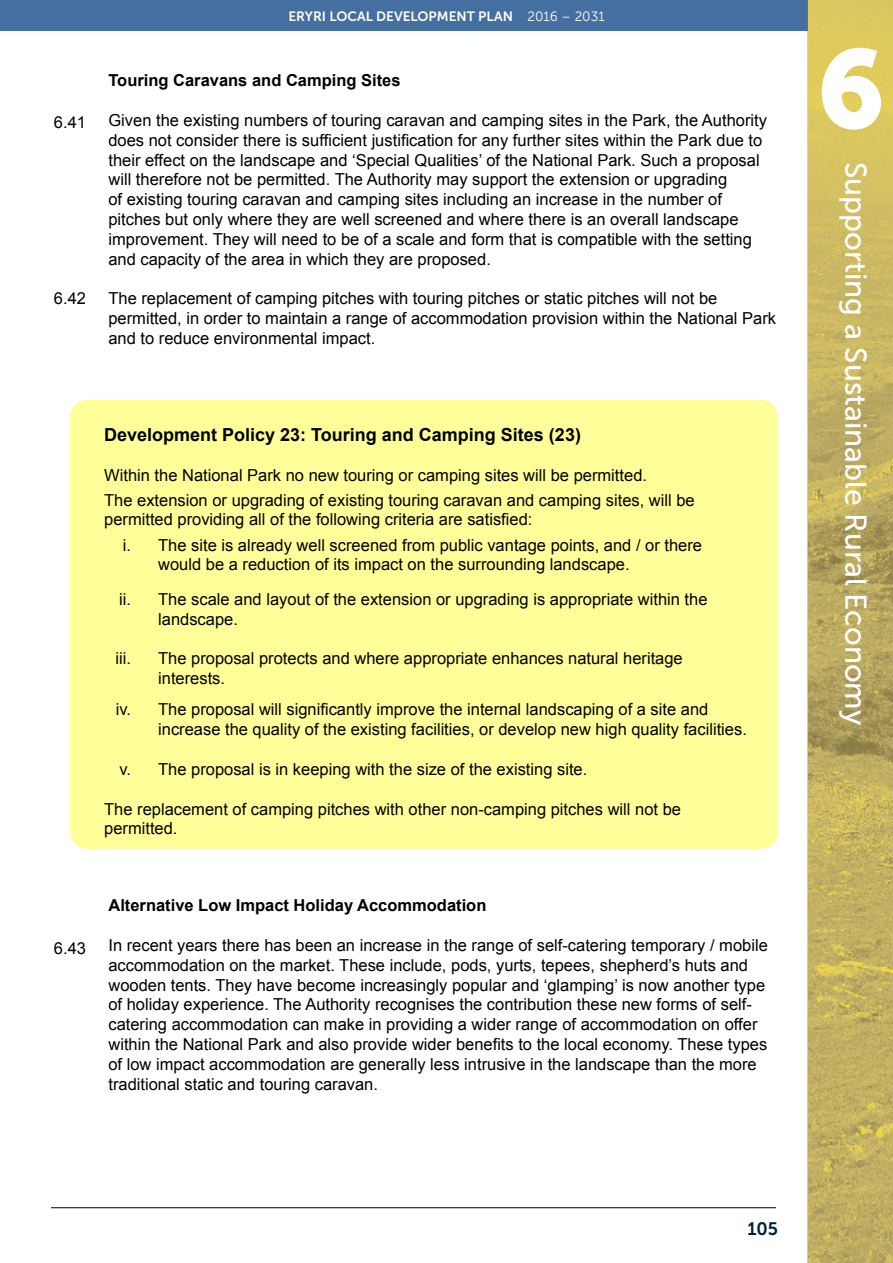
<style>
.page{position:relative;width:893px;height:1263px;background:#fff}
.page>*{position:absolute;margin:0;border:0;box-sizing:border-box;transform-origin:0 0}
.t1{font:111px "Museo Sans 900";color:#fff}
.t2{font:30px "Museo Sans 500";color:#fff}
.t3{font:700 18px "Arial";color:#000}
.t4{font:18px "Museo Sans 700";color:#002539}
.t5{font:16.5px/19.8px "Arial";color:#000}
.t6{font:700 16.5px "Arial";color:#000}
.t7{font:13.5px "Museo Sans 700";color:#fff}
.s1{font-family:"Museo Sans 300"}
</style>
<div class="page">
<div style="left:0;top:0;width:810px;height:31px;background:#456fa0"></div>
<hr style="left:51px;top:1207px;width:725px;height:1px;background:#002539">
<svg style="left:808px;top:0;width:85px;height:1263px;background:#c4b260"></svg>
<div style="left:70px;top:400px;width:708px;height:449px;background:#ff9;border-radius:18px"></div>
<p class="t5" style="left:54px;top:112px;width:34px">6.41</p>
<p class="t5" style="left:54px;top:288px;width:34px">6.42</p>
<p class="t7" style="left:288px;top:9px;width:318px">ERYRI LOCAL DEVELOPMENT PLAN <span class="s1">2016 – 2031</span></p>
<p class="t6" style="left:108px;top:70px;width:294px">Touring Caravans and Camping Sites</p>
<p class="t5" style="left:108px;top:111px;width:660px">Given the existing numbers of touring caravan and camping sites in the Park, the Authority does not consider there is sufficient justification for any further sites within the Park due to their effect on the landscape and ‘Special Qualities’ of the National Park. Such a proposal will therefore not be permitted. The Authority may support the extension or upgrading<br>of existing touring caravan and camping sites including an increase in the number of pitches but only where they are well screened and where there is an overall landscape improvement. They will need to be of a scale and form that is compatible with the setting and capacity of the area in which they are proposed.</p>
<p class="t5" style="left:108px;top:289px;width:669px">The replacement of camping pitches with touring pitches or static pitches will not be permitted, in order to maintain a range of accommodation provision within the National Park and to reduce environmental impact.</p>
<p class="t3" style="left:104px;top:423px;width:478px">Development Policy 23: Touring and Camping Sites (23)</p>
<p class="t5" style="left:104px;top:462px;width:592px;line-height:25px">Within the National Park no new touring or camping sites will be permitted.<br>The extension or upgrading of existing touring caravan and camping sites, will be</p>
<p class="t5" style="left:123px;top:507px;width:581px;line-height:25px;text-indent:-19px">permitted providing all of the following criteria are satisfied:<br>i. The site is already well screened from public vantage points, and / or there</p>
<p class="t5" style="left:119px;top:547px;width:590px;line-height:34.7px;text-indent:39px">would be a reduction of its impact on the surrounding landscape.<br>ii. The scale and layout of the extension or upgrading is appropriate within the</p>
<p class="t5" style="left:158px;top:609px;width:81px">landscape.</p>
<p class="t5" style="left:116px;top:649px;width:17px">iii.</p>
<p class="t5" style="left:158px;top:649px;width:526px">The proposal protects and where appropriate enhances natural heritage interests.</p>
<p class="t5" style="left:158px;top:700px;width:590px;text-indent:-42px">iv. The proposal will significantly improve the internal landscaping of a site and increase the quality of the existing facilities, or develop new high quality facilities.</p>
<p class="t5" style="left:120px;top:759px;width:469px">v. The proposal is in keeping with the size of the existing site.</p>
<p class="t5" style="left:104px;top:799px;width:578px">The replacement of camping pitches with other non-camping pitches will not be permitted.</p>
<p class="t5" style="left:54px;top:938px;width:34px">6.43</p>
<p class="t6" style="left:108px;top:895px;width:380px">Alternative Low Impact Holiday Accommodation</p>
<p class="t5" style="left:108px;top:935px;width:661px">In recent years there has been an increase in the range of self-catering temporary / mobile accommodation on the market. These include, pods, yurts, tepees, shepherd’s huts and wooden tents. They have become increasingly popular and ‘glamping’ is now another type of holiday experience. The Authority recognises the contribution these new forms of self&shy;catering accommodation can make in providing a wider range of accommodation on offer within the National Park and also provide wider benefits to the local economy. These types of low impact accommodation are generally less intrusive in the landscape than the more traditional static and touring caravan.</p>
<h1 class="t1" style="left:817px;top:27px;width:70px">6</h1>
<h2 class="t2" style="left:872px;top:162px;width:565px;rotate:90deg">Supporting a Sustainable Rural Economy</h2>
<p class="t4" style="left:747px;top:1219px;width:32px">105</p>
</div>
